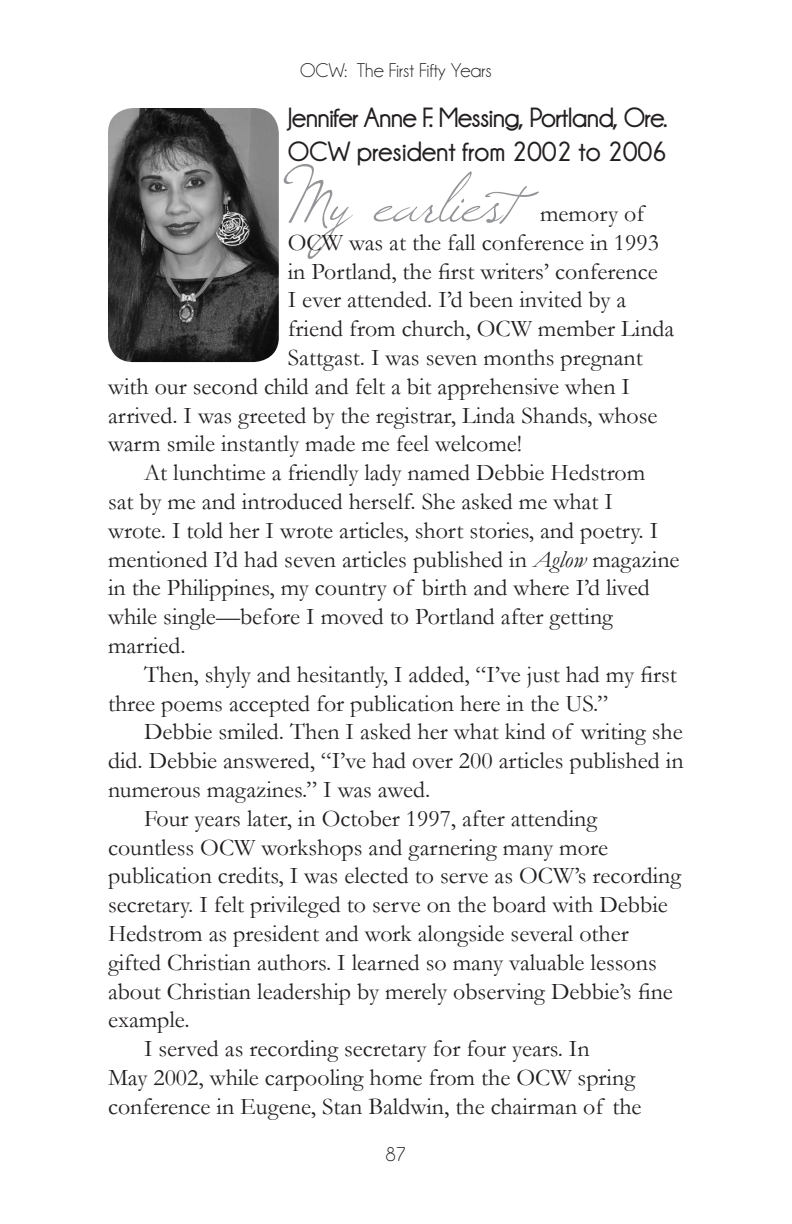
<style>
.page{position:relative;width:792px;height:1224px;background:#fff}
.page>*{position:absolute;margin:0;border:0;box-sizing:border-box;transform-origin:0 0}
.body_text{font:80px "Windsong";color:#939598}
.quotes{font:700 28px "Champagne&Limousines";letter-spacing:-.03em;color:#231f20}
.quotes-2{font:700 28px "Champagne&Limousines";letter-spacing:-.01em;color:#231f20}
.body_text-2{font:24px/28.8px "Garamond";color:#231f20}
.headlines{font:20px "Champagne&Limousines";color:#231f20}
.s1{font-style:italic}
</style>
<div class="page">
<img style="left:108px;top:108px;width:171px;height:254px">
<p class="headlines" style="left:300px;top:59px;width:193px">OCW: The First Fifty Years</p>
<p class="quotes" style="left:288px;top:102px;width:381px">Jennifer Anne F. Messing, Portland, Ore.</p>
<p class="quotes-2" style="left:288px;top:136px;width:381px">OCW president from 2002 to 2006</p>
<p class="body_text" style="left:288px;top:147px;width:231px">My earliest</p>
<p class="body_text-2" style="left:540px;top:199px;width:105px">memory of</p>
<p class="body_text-2" style="left:288px;top:228px;width:373px">OCW was at the fall conference in 1993</p>
<p class="body_text-2" style="left:288px;top:256px;width:371px">in Portland, the first writers’ conference</p>
<p class="body_text-2" style="left:288px;top:285px;width:340px">I ever attended. I’d been invited by a</p>
<p class="body_text-2" style="left:288px;top:314px;width:388px">friend from church, OCW member Linda</p>
<p class="body_text-2" style="left:288px;top:343px;width:356px">Sattgast. I was seven months pregnant</p>
<p class="body_text-2" style="left:108px;top:372px;width:524px">with our second child and felt a bit apprehensive when I</p>
<p class="body_text-2" style="left:108px;top:400px;width:551px">arrived. I was greeted by the registrar, Linda Shands, whose</p>
<p class="body_text-2" style="left:108px;top:429px;width:416px">warm smile instantly made me feel welcome!</p>
<p class="body_text-2" style="left:108px;top:458px;width:573px;text-indent:36px">At lunchtime a friendly lady named Debbie Hedstrom<br>sat by me and introduced herself. She asked me what I<br>wrote. I told her I wrote articles, short stories, and poetry. I mentioned I’d had seven articles published in <span class="s1">Aglow</span> magazine in the Philippines, my country of birth and where I’d lived while single—before I moved to Portland after getting married.</p>
<p class="body_text-2" style="left:108px;top:660px;width:570px;text-indent:36px">Then, shyly and hesitantly, I added, “I’ve just had my first three poems accepted for publication here in the US.”</p>
<p class="body_text-2" style="left:108px;top:717px;width:577px;text-align:justify;text-indent:36px">Debbie smiled. Then I asked her what kind of writing she did. Debbie answered, “I’ve had over 200 articles published in numerous magazines.” I was awed.</p>
<p class="body_text-2" style="left:108px;top:804px;width:575px;text-indent:36px">Four years later, in October 1997, after attending countless OCW workshops and garnering many more publication credits, I was elected to serve as OCW’s recording secretary. I felt privileged to serve on the board with Debbie Hedstrom as president and work alongside several other gifted Christian authors. I learned so many valuable lessons about Christian leadership by merely observing Debbie’s fine example.</p>
<p class="body_text-2" style="left:108px;top:1034px;width:535px;text-indent:36px">I served as recording secretary for four years. In<br>May 2002, while carpooling home from the OCW spring conference in Eugene, Stan Baldwin, the chairman of the</p>
<p class="headlines" style="left:386px;top:1143px;width:22px">87</p>
</div>
